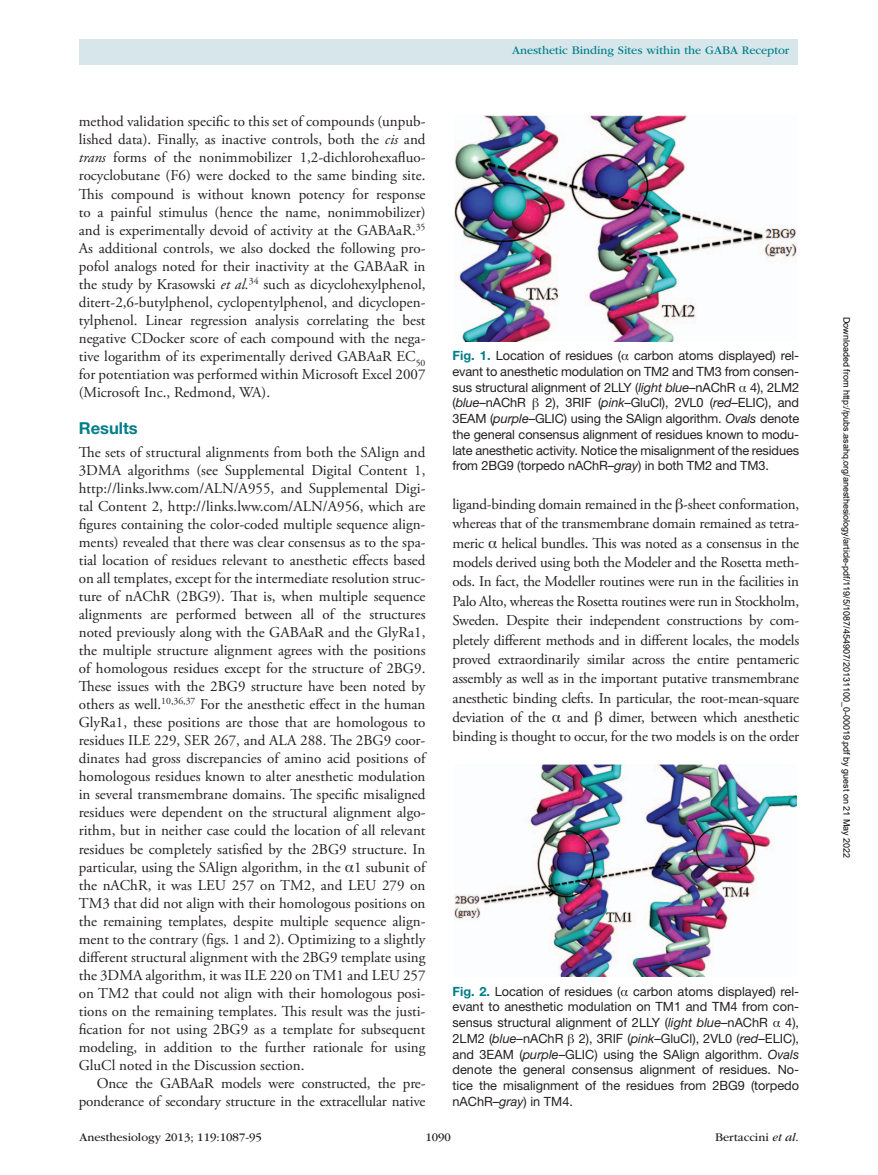
<style>
.page{position:relative;width:878px;height:1175px;background:#fff}
.page>*{position:absolute;margin:0;border:0;box-sizing:border-box;transform-origin:0 0}
.t1{font:700 16.5px "Helvetica Neue LT Std";color:#007d88}
.t2{font:15px/18px "Adobe Garamond Pro";letter-spacing:-.015em;color:#231f20;text-align:justify}
.t3{font:12.75px/15.8px "Helvetica Neue LT Std";letter-spacing:-.01em;color:#231f20;text-align:justify}
.t4{font:12px "ITC Garamond Std";color:#231f20}
.t5{font:12px "ITC Garamond Std";color:#007d88}
.t6{font:9px "Arial";color:#000}
.s1{font-style:italic}
.s2{font-family:"Gandhari Unicode"}
.s3{font-weight:700;color:#007d88}
</style>
<div class="page">
<div style="left:79px;top:39px;width:718px;height:25px;background:#d6e6ea"></div>
<img style="left:455px;top:116px;width:341px;height:225px">
<img style="left:454px;top:765px;width:343px;height:211px">
<p class="t2" style="left:79px;top:113px;width:348px">method validation specific to this set of compounds (unpub&shy;lished data). Finally, as inactive controls, both the <span class="s1">cis</span> and <span class="s1">trans</span> forms of the nonimmobilizer 1,2-dichlorohexafluo&shy;rocyclobutane (F6) were docked to the same binding site.<br>This compound is without known potency for response to a painful stimulus (hence the name, nonimmobilizer) and is experimentally devoid of activity at the GABAaR.<sup>35<br></sup>As additional controls, we also docked the following pro&shy;pofol analogs noted for their inactivity at the GABAaR in the study by Krasowski <span class="s1">et al.</span><sup>34</sup> such as dicyclohexylphenol, ditert-2,6-butylphenol, cyclopentylphenol, and dicyclopen&shy;tylphenol. Linear regression analysis correlating the best negative CDocker score of each compound with the nega&shy;tive logarithm of its experimentally derived GABAaR EC<sub>50 </sub>for potentiation was performed within Microsoft Excel 2007 (Microsoft Inc., Redmond, WA).</p>
<p class="t1" style="left:79px;top:418px;width:60px">Results</p>
<p class="t2" style="left:79px;top:444px;width:348px">The sets of structural alignments from both the SAlign and 3DMA algorithms (see Supplemental Digital Content 1, http://links.lww.com/ALN/A955, and Supplemental Digi&shy;tal Content 2, http://links.lww.com/ALN/A956, which are figures containing the color-coded multiple sequence align&shy;ments) revealed that there was clear consensus as to the spa&shy;tial location of residues relevant to anesthetic effects based on all templates, except for the intermediate resolution struc&shy;ture of nAChR (2BG9). That is, when multiple sequence alignments are performed between all of the structures noted previously along with the GABAaR and the GlyRa1, the multiple structure alignment agrees with the positions of homologous residues except for the structure of 2BG9.<br>These issues with the 2BG9 structure have been noted by others as well.<sup>10,36,37</sup> For the anesthetic effect in the human GlyRa1, these positions are those that are homologous to residues ILE 229, SER 267, and ALA 288. The 2BG9 coor&shy;dinates had gross discrepancies of amino acid positions of homologous residues known to alter anesthetic modulation in several transmembrane domains. The specific misaligned residues were dependent on the structural alignment algo&shy;rithm, but in neither case could the location of all relevant residues be completely satisfied by the 2BG9 structure. In particular, using the SAlign algorithm, in the <span class="s2">α</span>1 subunit of the nAChR, it was LEU 257 on TM2, and LEU 279 on TM3 that did not align with their homologous positions on the remaining templates, despite multiple sequence align&shy;ment to the contrary (figs. 1 and 2). Optimizing to a slightly different structural alignment with the 2BG9 template using the 3DMA algorithm, it was ILE 220 on TM1 and LEU 257 on TM2 that could not align with their homologous posi&shy;tions on the remaining templates. This result was the justi&shy;fication for not using 2BG9 as a template for subsequent modeling, in addition to the further rationale for using GluCl noted in the Discussion section.</p>
<p class="t2" style="left:79px;top:1074px;width:348px;text-align:right">Once the GABAaR models were constructed, the pre&shy;ponderance of secondary structure in the extracellular native</p>
<p class="t5" style="left:512px;top:44px;width:279px">Anesthetic Binding Sites within the GABA Receptor</p>
<p class="t3" style="left:452px;top:347px;width:348px"><span class="s3">Fig. 1.</span> Location of residues (<span class="s2">α</span> carbon atoms displayed) rel&shy;evant to anesthetic modulation on TM2 and TM3 from consen&shy;sus structural alignment of 2LLY (<span class="s1">light blue</span>–nAChR <span class="s2">α</span> 4), 2LM2 (<span class="s1">blue</span>–nAChR <span class="s2">β</span> 2), 3RIF (<span class="s1">pink</span>–GluCl), 2VL0 (<span class="s1">red</span>–ELIC), and 3EAM (<span class="s1">purple</span>–GLIC) using the SAlign algorithm. <span class="s1">Ovals</span> denote the general consensus alignment of residues known to modu&shy;late anesthetic activity. Notice the misalignment of the residues from 2BG9 (torpedo nAChR–<span class="s1">gray</span>) in both TM2 and TM3.</p>
<p class="t2" style="left:452px;top:495px;width:348px;line-height:19.4px">ligand-binding domain remained in the <span class="s2">β</span>-sheet conformation, whereas that of the transmembrane domain remained as tetra&shy;meric <span class="s2">α</span> helical bundles. This was noted as a consensus in the models derived using both the Modeler and the Rosetta meth&shy;ods. In fact, the Modeller routines were run in the facilities in Palo Alto, whereas the Rosetta routines were run in Stockholm, Sweden. Despite their independent constructions by com&shy;pletely different methods and in different locales, the models proved extraordinarily similar across the entire pentameric assembly as well as in the important putative transmembrane anesthetic binding clefts. In particular, the root-mean-square deviation of the <span class="s2">α</span> and <span class="s2">β</span> dimer, between which anesthetic binding is thought to occur, for the two models is on the order</p>
<p class="t3" style="left:452px;top:983px;width:348px"><span class="s3">Fig. 2.</span> Location of residues (<span class="s2">α</span> carbon atoms displayed) rel&shy;evant to anesthetic modulation on TM1 and TM4 from con&shy;sensus structural alignment of 2LLY (<span class="s1">light blue</span>–nAChR <span class="s2">α</span> 4), 2LM2 (<span class="s1">blue</span>–nAChR <span class="s2">β</span> 2), 3RIF (<span class="s1">pink</span>–GluCl), 2VL0 (<span class="s1">red</span>–ELIC), and 3EAM (<span class="s1">purple</span>–GLIC) using the SAlign algorithm. <span class="s1">Ovals </span>denote the general consensus alignment of residues. No&shy;tice the misalignment of the residues from 2BG9 (torpedo nAChR–<span class="s1">gray</span>) in TM4.</p>
<p class="t4" style="left:80px;top:1130px;width:184px">Anesthesiology 2013; 119:1087-95</p>
<p class="t4" style="left:425px;top:1130px;width:27px">1090</p>
<p class="t4" style="left:715px;top:1130px;width:85px">Bertaccini <span class="s1">et al</span>.</p>
<p class="t6" style="left:850px;top:317px;width:543px;rotate:90deg">Downloaded from http://pubs.asahq.org/anesthesiology/article-pdf/119/5/1087/454907/20131100_0-00019.pdf by guest on 21 May 2022</p>
</div>
